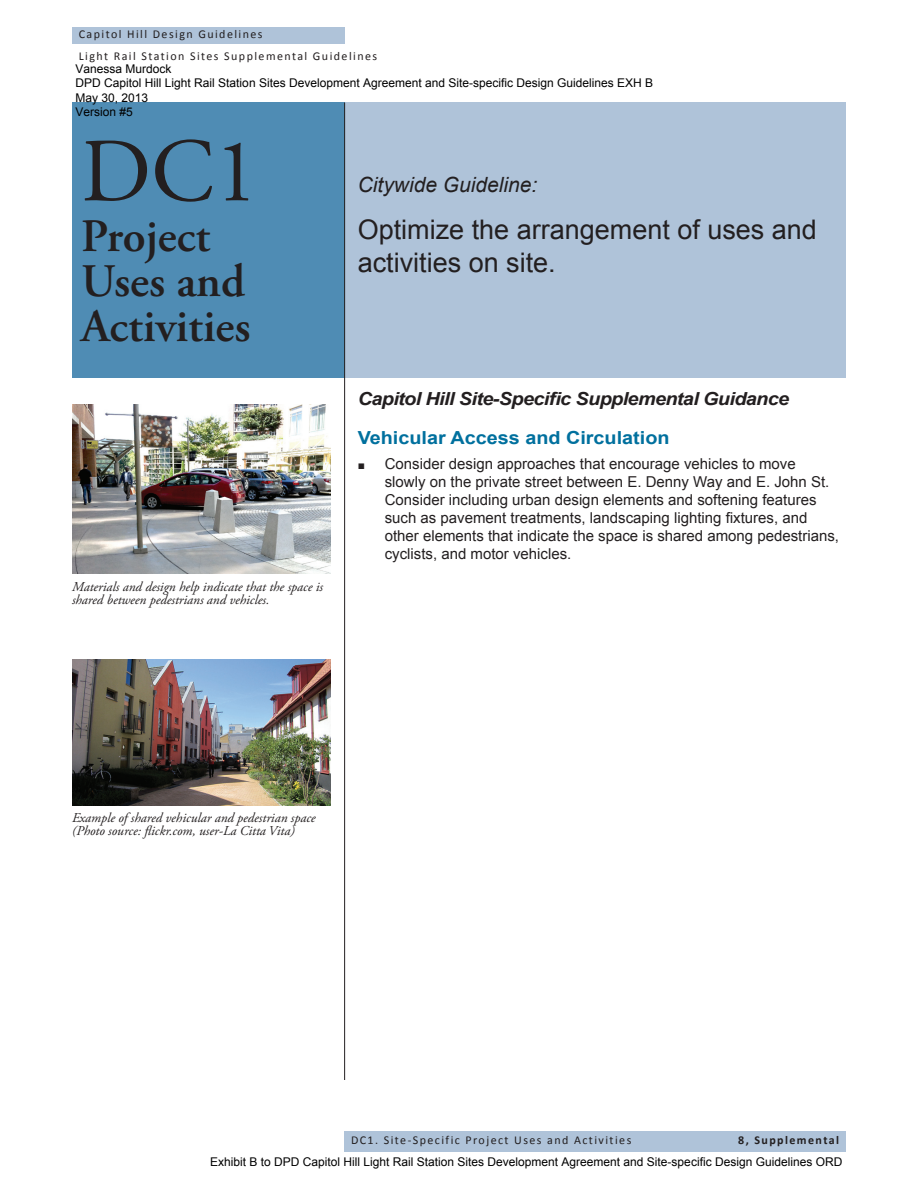
<style>
.page{position:relative;width:918px;height:1188px;background:#fff}
.page>*{position:absolute;margin:0;border:0;box-sizing:border-box;transform-origin:0 0}
.t1{font:90px "Adobe Garamond Pro";color:#231f20}
.t2{font:600 46.5px/45px "Adobe Garamond Pro";color:#231f20}
.t3{font:27px/33px "Arial";color:#231f20}
.t4{font:italic 21px "Arial";color:#231f20}
.t5{font:italic 700 18px "Arial";letter-spacing:-.03em;color:#231f20;scale:1.1 1}
.t6{font:700 18px "Arial";color:#00709e;scale:1.1 1}
.t7{font:15px/18px "Arial";color:#231f20}
.t8{font:italic 13.5px/13.5px "Adobe Garamond Pro";color:#231f20}
.t9{font:12px/14.4px "Arial";color:#000}
.t10{font:12px/21.6px "Calibri";letter-spacing:.12em;color:#231f20}
.t11{font:700 12px "Calibri";letter-spacing:.12em;color:#231f20}
.s1{font-size:12px}
</style>
<div class="page">
<div style="left:344px;top:1131px;width:502px;height:20px;background:#afc3d9"></div>
<div style="left:72px;top:27px;width:272px;height:16px;background:#afc3d9"></div>
<div style="left:345px;top:103px;width:501px;height:275px;background:#afc3d9"></div>
<div style="left:72px;top:103px;width:272px;height:275px;background:#4f8cb4"></div>
<img style="left:72px;top:405px;width:259px;height:168px">
<img style="left:72px;top:660px;width:259px;height:145px">
<hr style="left:344px;top:103px;width:1px;height:977px;background:#231f20">
<p class="t10" style="left:79px;top:23px;width:300px">Capitol Hill Design Guidelines<br>Light Rail Station Sites Supplemental Guidelines</p>
<p class="t9" style="left:76px;top:62px;width:579px">Vanessa Murdock<br>DPD Capitol Hill Light Rail Station Sites Development Agreement and Site-specific Design Guidelines EXH B May 30, 2013<br>Version #5</p>
<h1 class="t1" style="left:81px;top:118px;width:179px">DC1</h1>
<h2 class="t2" style="left:81px;top:214px;width:171px">Project<br>Uses and<br>Activities</h2>
<p class="t8" style="left:72px;top:580px;width:253px">Materials and design help indicate that the space is shared between pedestrians and vehicles.</p>
<h3 class="t4" style="left:358px;top:171px;width:181px">Citywide Guideline:</h3>
<h3 class="t3" style="left:358px;top:213px;width:461px">Optimize the arrangement of uses and activities on site.</h3>
<p class="t5" style="left:358px;top:387px;width:394px">Capitol Hill Site-Specific Supplemental Guidance</p>
<p class="t6" style="left:358px;top:426px;width:285px">Vehicular Access and Circulation</p>
<p class="t7" style="left:385px;top:455px;width:456px;text-indent:-27px"><span class="s1">■</span> Consider design approaches that encourage vehicles to move slowly on the private street between E. Denny Way and E. John St.<br>Consider including urban design elements and softening features such as pavement treatments, landscaping lighting fixtures, and other elements that indicate the space is shared among pedestrians, cyclists, and motor vehicles.</p>
<p class="t8" style="left:72px;top:811px;width:245px">Example of shared vehicular and pedestrian space (Photo source: flickr.com, user-La Citta Vita)</p>
<p class="t10" style="left:351px;top:1129px;width:282px">DC1. Site-Specific Project Uses and Activities</p>
<p class="t11" style="left:738px;top:1133px;width:103px">8, Supplemental</p>
<p class="t9" style="left:210px;top:1155px;width:634px">Exhibit B to DPD Capitol Hill Light Rail Station Sites Development Agreement and Site-specific Design Guidelines ORD</p>
</div>
